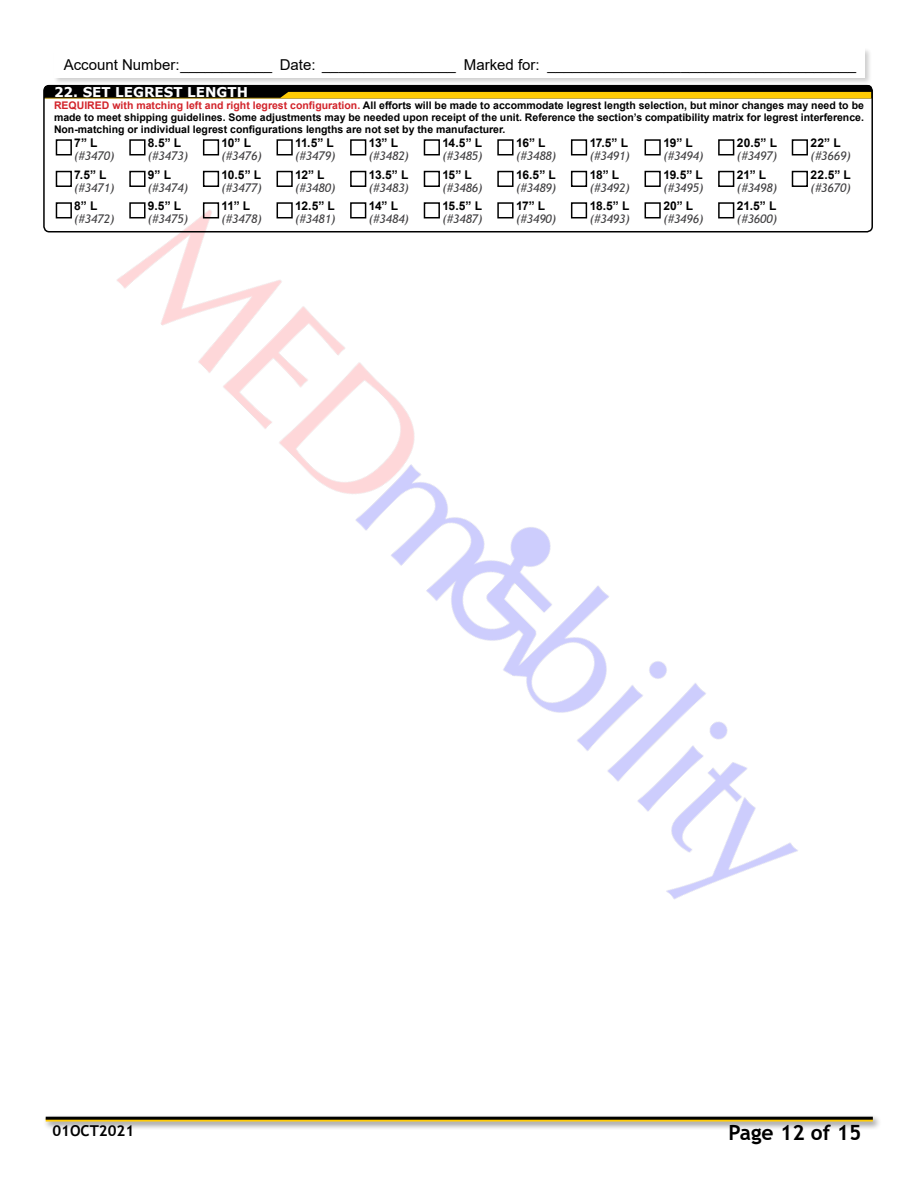
<style>
.page{position:relative;width:918px;height:1188px;background:#fff}
.page>*{position:absolute;margin:0;border:0;box-sizing:border-box;transform-origin:0 0}
.t1{font:700 21px "Trebuchet MS";color:#000}
.t2{font:15px "Arial";color:#000}
.t3{font:700 15px "Trebuchet MS";color:#000}
.t4{font:700 13.5px "Verdana";color:#fff}
.t5{font:italic 12px "Trebuchet MS";color:#414042}
.t6{font:700 12px "Arial";letter-spacing:-.03em;color:#000}
.t7{font:700 10.5px/12px "Arial";color:#000;text-align:justify}
.s1{color:#d2232a}
</style>
<div class="page">
<img style="left:44px;top:139px;width:829px;height:760px">
<div style="left:56px;top:139px;width:16px;height:16px;border:2px solid #000"></div>
<div style="left:56px;top:171px;width:16px;height:16px;border:2px solid #000"></div>
<div style="left:56px;top:202px;width:16px;height:16px;border:2px solid #000"></div>
<div style="left:129px;top:139px;width:17px;height:16px;border:2px solid #000"></div>
<div style="left:129px;top:171px;width:17px;height:16px;border:2px solid #000"></div>
<div style="left:129px;top:202px;width:17px;height:16px;border:2px solid #000"></div>
<div style="left:203px;top:139px;width:16px;height:16px;border:2px solid #000"></div>
<div style="left:203px;top:171px;width:16px;height:16px;border:2px solid #000"></div>
<div style="left:203px;top:202px;width:16px;height:16px;border:2px solid #000"></div>
<div style="left:277px;top:139px;width:16px;height:16px;border:2px solid #000"></div>
<div style="left:277px;top:171px;width:16px;height:16px;border:2px solid #000"></div>
<div style="left:277px;top:202px;width:16px;height:16px;border:2px solid #000"></div>
<div style="left:350px;top:139px;width:16px;height:16px;border:2px solid #000"></div>
<div style="left:350px;top:171px;width:16px;height:16px;border:2px solid #000"></div>
<div style="left:350px;top:202px;width:16px;height:16px;border:2px solid #000"></div>
<div style="left:424px;top:139px;width:16px;height:16px;border:2px solid #000"></div>
<div style="left:424px;top:171px;width:16px;height:16px;border:2px solid #000"></div>
<div style="left:424px;top:202px;width:16px;height:16px;border:2px solid #000"></div>
<div style="left:497px;top:139px;width:17px;height:16px;border:2px solid #000"></div>
<div style="left:497px;top:171px;width:17px;height:16px;border:2px solid #000"></div>
<div style="left:497px;top:202px;width:17px;height:16px;border:2px solid #000"></div>
<div style="left:571px;top:139px;width:16px;height:16px;border:2px solid #000"></div>
<div style="left:571px;top:171px;width:16px;height:16px;border:2px solid #000"></div>
<div style="left:571px;top:202px;width:16px;height:16px;border:2px solid #000"></div>
<div style="left:645px;top:139px;width:16px;height:16px;border:2px solid #000"></div>
<div style="left:645px;top:171px;width:16px;height:16px;border:2px solid #000"></div>
<div style="left:645px;top:202px;width:16px;height:16px;border:2px solid #000"></div>
<div style="left:718px;top:139px;width:16px;height:16px;border:2px solid #000"></div>
<div style="left:718px;top:171px;width:16px;height:16px;border:2px solid #000"></div>
<div style="left:718px;top:202px;width:16px;height:16px;border:2px solid #000"></div>
<div style="left:792px;top:139px;width:16px;height:16px;border:2px solid #000"></div>
<div style="left:792px;top:171px;width:16px;height:16px;border:2px solid #000"></div>
<div style="left:43px;top:1114px;width:839px;height:17px;background:#000;opacity:.48"></div>
<hr style="left:46px;top:1119px;width:827px;height:3px;background:#ffcb05">
<hr style="left:46px;top:1117px;width:827px;height:3px;background:#000">
<div style="left:53px;top:47px;width:820px;height:39px;background:#000;opacity:.23"></div>
<div style="left:54px;top:48px;width:810px;height:29px;background:#fff"></div>
<svg style="left:44px;top:85px;width:828px;height:13px;background:#6f5802"></svg>
<div style="left:43px;top:85px;width:830px;height:147px;border:2px solid #000;border-radius:5px"></div>
<h2 class="t2" style="left:64px;top:54px;width:794px">Account Number:___________ Date: ________________ Marked for: _____________________________________</h2>
<p class="t4" style="left:54px;top:82px;width:195px">22. SET LEGREST LENGTH</p>
<p class="t7" style="left:54px;top:99px;width:811px"><span class="s1">REQUIRED with matching left and right legrest configuration.</span> All efforts will be made to accommodate legrest length selection, but minor changes may need to be made to meet shipping guidelines. Some adjustments may be needed upon receipt of the unit. Reference the section’s compatibility matrix for legrest interference.<br>Non-matching or individual legrest configurations lengths are not set by the manufacturer.</p>
<p class="t6" style="left:74px;top:135px;width:25px">7” L</p>
<p class="t5" style="left:74px;top:148px;width:42px">(#3470)</p>
<p class="t6" style="left:74px;top:166px;width:34px">7.5” L</p>
<p class="t5" style="left:74px;top:180px;width:42px">(#3471)</p>
<p class="t6" style="left:74px;top:198px;width:25px">8” L</p>
<p class="t5" style="left:74px;top:211px;width:42px">(#3472)</p>
<p class="t6" style="left:222px;top:135px;width:31px">10” L</p>
<p class="t5" style="left:222px;top:148px;width:42px">(#3476)</p>
<p class="t6" style="left:222px;top:166px;width:41px">10.5” L</p>
<p class="t5" style="left:222px;top:180px;width:42px">(#3477)</p>
<p class="t6" style="left:222px;top:198px;width:30px">11” L</p>
<p class="t5" style="left:222px;top:211px;width:42px">(#3478)</p>
<p class="t6" style="left:295px;top:135px;width:40px">11.5” L</p>
<p class="t5" style="left:295px;top:148px;width:42px">(#3479)</p>
<p class="t6" style="left:295px;top:166px;width:31px">12” L</p>
<p class="t5" style="left:295px;top:180px;width:42px">(#3480)</p>
<p class="t6" style="left:295px;top:198px;width:41px">12.5” L</p>
<p class="t5" style="left:295px;top:211px;width:42px">(#3481)</p>
<p class="t6" style="left:369px;top:135px;width:31px">13” L</p>
<p class="t5" style="left:369px;top:148px;width:42px">(#3482)</p>
<p class="t6" style="left:369px;top:166px;width:41px">13.5” L</p>
<p class="t5" style="left:369px;top:180px;width:42px">(#3483)</p>
<p class="t6" style="left:369px;top:198px;width:31px">14” L</p>
<p class="t5" style="left:369px;top:211px;width:42px">(#3484)</p>
<p class="t6" style="left:442px;top:135px;width:41px">14.5” L</p>
<p class="t5" style="left:442px;top:148px;width:42px">(#3485)</p>
<p class="t6" style="left:442px;top:166px;width:31px">15” L</p>
<p class="t5" style="left:442px;top:180px;width:42px">(#3486)</p>
<p class="t6" style="left:442px;top:198px;width:41px">15.5” L</p>
<p class="t5" style="left:442px;top:211px;width:42px">(#3487)</p>
<p class="t6" style="left:516px;top:135px;width:31px">16” L</p>
<p class="t5" style="left:516px;top:148px;width:42px">(#3488)</p>
<p class="t6" style="left:516px;top:166px;width:41px">16.5” L</p>
<p class="t5" style="left:516px;top:180px;width:42px">(#3489)</p>
<p class="t6" style="left:516px;top:198px;width:31px">17” L</p>
<p class="t5" style="left:516px;top:211px;width:42px">(#3490)</p>
<p class="t6" style="left:590px;top:135px;width:40px">17.5” L</p>
<p class="t5" style="left:590px;top:148px;width:42px">(#3491)</p>
<p class="t6" style="left:590px;top:166px;width:31px">18” L</p>
<p class="t5" style="left:590px;top:180px;width:42px">(#3492)</p>
<p class="t6" style="left:590px;top:198px;width:41px">18.5” L</p>
<p class="t5" style="left:590px;top:211px;width:42px">(#3493)</p>
<p class="t6" style="left:663px;top:135px;width:31px">19” L</p>
<p class="t5" style="left:663px;top:148px;width:42px">(#3494)</p>
<p class="t6" style="left:663px;top:166px;width:41px">19.5” L</p>
<p class="t5" style="left:663px;top:180px;width:42px">(#3495)</p>
<p class="t6" style="left:663px;top:198px;width:31px">20” L</p>
<p class="t5" style="left:663px;top:211px;width:42px">(#3496)</p>
<p class="t6" style="left:148px;top:135px;width:35px">8.5” L</p>
<p class="t5" style="left:148px;top:148px;width:42px">(#3473)</p>
<p class="t6" style="left:148px;top:166px;width:25px">9” L</p>
<p class="t5" style="left:148px;top:180px;width:42px">(#3474)</p>
<p class="t6" style="left:148px;top:198px;width:35px">9.5” L</p>
<p class="t5" style="left:148px;top:211px;width:42px">(#3475)</p>
<p class="t6" style="left:737px;top:135px;width:42px">20.5” L</p>
<p class="t5" style="left:737px;top:148px;width:42px">(#3497)</p>
<p class="t6" style="left:737px;top:166px;width:31px">21” L</p>
<p class="t5" style="left:737px;top:180px;width:42px">(#3498)</p>
<p class="t6" style="left:737px;top:198px;width:41px">21.5” L</p>
<p class="t5" style="left:737px;top:211px;width:42px">(#3600)</p>
<p class="t6" style="left:811px;top:135px;width:32px">22” L</p>
<p class="t5" style="left:811px;top:148px;width:42px">(#3669)</p>
<p class="t6" style="left:811px;top:166px;width:42px">22.5” L</p>
<p class="t5" style="left:811px;top:180px;width:42px">(#3670)</p>
<h2 class="t3" style="left:52px;top:1121px;width:83px">01OCT2021</h2>
<h1 class="t1" style="left:729px;top:1119px;width:134px">Page 12 of 15</h1>
</div>
